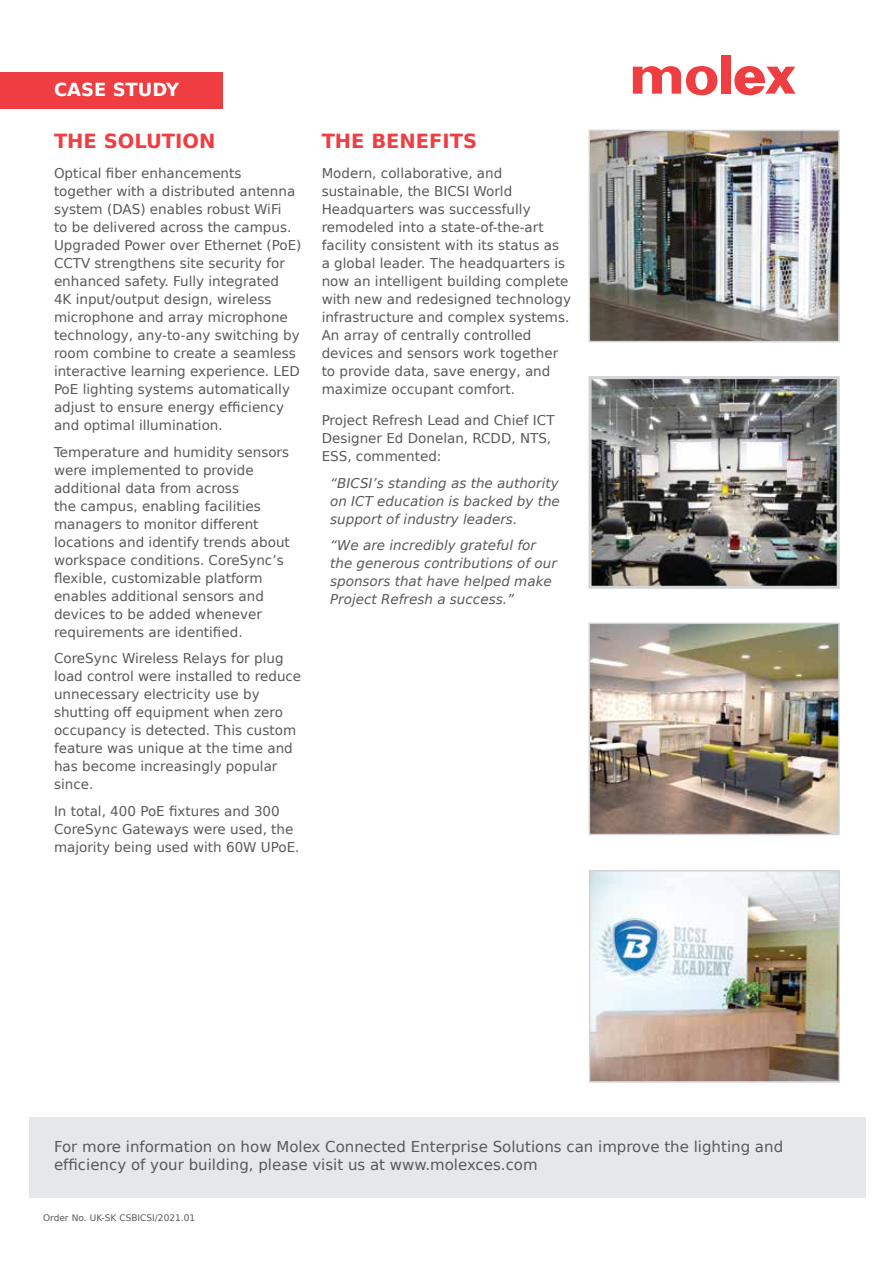
<style>
.page{position:relative;width:893px;height:1263px;background:#fff}
.page>*{position:absolute;margin:0;border:0;box-sizing:border-box;transform-origin:0 0}
.t1{font:700 19.5px "Bitstream Vera Sans";color:#ef3e42}
.t2{font:700 18px "Bitstream Vera Sans";color:#fff}
.t3{font:15px/18px "Bitstream Vera Sans";color:#58595b}
.t4{font:13.5px/18px "Bitstream Vera Sans";color:#58595b}
.t5{font:italic 13.5px/18px "Bitstream Vera Sans";color:#58595b;text-align:justify}
.t6{font:9px "Bitstream Vera Sans";color:#58595b}
</style>
<div class="page">
<div style="left:30px;top:1117px;width:836px;height:80px;background:#e6e7e8"></div>
<div style="left:0;top:72px;width:222px;height:37px;background:#ef3e42"></div>
<img style="left:592px;top:133px;width:245px;height:206px">
<div style="left:589px;top:130px;width:251px;height:212px;border:2px solid #d1d3d4"></div>
<img style="left:593px;top:380px;width:243px;height:205px">
<div style="left:589px;top:376px;width:251px;height:213px;border:3px solid #d1d3d4"></div>
<img style="left:592px;top:625px;width:245px;height:207px">
<div style="left:589px;top:622px;width:251px;height:213px;border:2px solid #d1d3d4"></div>
<img style="left:592px;top:873px;width:245px;height:206px">
<div style="left:589px;top:870px;width:251px;height:212px;border:2px solid #d1d3d4"></div>
<div style="left:721px;top:55px;width:9px;height:39px;background:#ef3e42"></div>
<svg style="left:633px;top:66px;width:84px;height:29px"></svg>
<svg style="left:734px;top:66px;width:61px;height:29px"></svg>
<h2 class="t2" style="left:54px;top:80px;width:127px">CASE STUDY</h2>
<h1 class="t1" style="left:54px;top:129px;width:163px">THE SOLUTION</h1>
<p class="t4" style="left:54px;top:165px;width:249px">Optical fiber enhancements together with a distributed antenna system (DAS) enables robust WiFi<br>to be delivered across the campus.<br>Upgraded Power over Ethernet (PoE)<br>CCTV strengthens site security for enhanced safety. Fully integrated<br>4K input/output design, wireless microphone and array microphone technology, any-to-any switching by room combine to create a seamless interactive learning experience. LED PoE lighting systems automatically adjust to ensure energy efficiency and optimal illumination.</p>
<p class="t4" style="left:54px;top:443px;width:237px">Temperature and humidity sensors were implemented to provide additional data from across<br>the campus, enabling facilities managers to monitor different locations and identify trends about workspace conditions. CoreSync’s flexible, customizable platform enables additional sensors and devices to be added whenever requirements are identified.</p>
<p class="t4" style="left:54px;top:650px;width:249px">CoreSync Wireless Relays for plug load control were installed to reduce unnecessary electricity use by shutting off equipment when zero occupancy is detected. This custom feature was unique at the time and has become increasingly popular since.</p>
<p class="t4" style="left:54px;top:802px;width:247px">In total, 400 PoE fixtures and 300<br>CoreSync Gateways were used, the majority being used with 60W UPoE.</p>
<h1 class="t1" style="left:322px;top:129px;width:157px">THE BENEFITS</h1>
<p class="t4" style="left:322px;top:165px;width:251px">Modern, collaborative, and sustainable, the BICSI World Headquarters was successfully remodeled into a state-of-the-art facility consistent with its status as<br>a global leader. The headquarters is now an intelligent building complete with new and redesigned technology infrastructure and complex systems.<br>An array of centrally controlled devices and sensors work together to provide data, save energy, and maximize occupant comfort.</p>
<p class="t4" style="left:322px;top:411px;width:234px">Project Refresh Lead and Chief ICT<br>Designer Ed Donelan, RCDD, NTS,<br>ESS, commented:</p>
<p class="t5" style="left:330px;top:474px;width:231px">“BICSI’s standing as the authority on ICT education is backed by the support of industry leaders.</p>
<p class="t5" style="left:330px;top:536px;width:228px;text-align:left">“We are incredibly grateful for the generous contributions of our sponsors that have helped make<br>Project Refresh a success.”</p>
<p class="t3" style="left:54px;top:1138px;width:731px">For more information on how Molex Connected Enterprise Solutions can improve the lighting and efficiency of your building, please visit us at www.molexces.com</p>
<p class="t6" style="left:43px;top:1213px;width:154px">Order No. UK-SK CSBICSI/2021.01</p>
</div>
